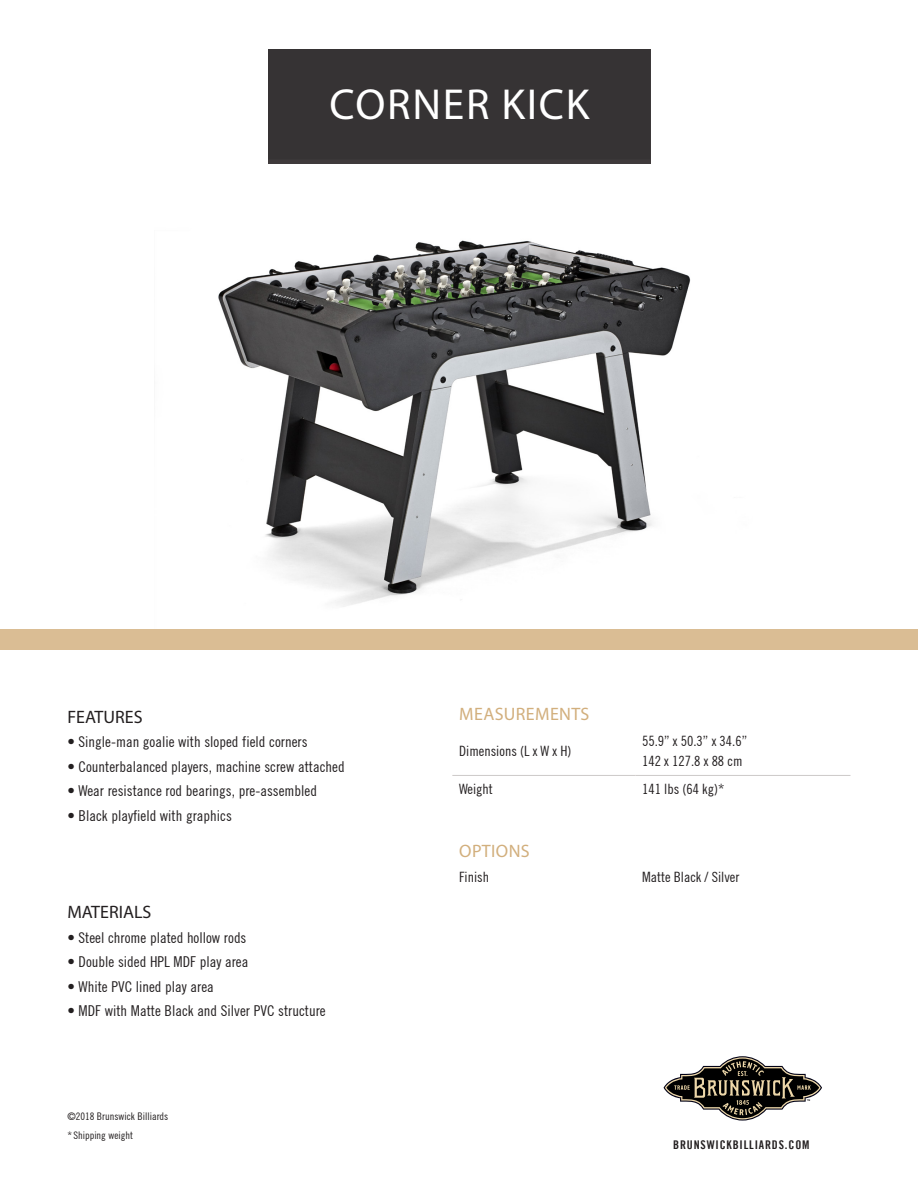
<style>
.page{position:relative;width:918px;height:1188px;background:#fff}
.page>*{position:absolute;margin:0;border:0;box-sizing:border-box;transform-origin:0 0}
.t1{font:43.5px "Myriad Pro";letter-spacing:.04em;color:#fff}
.t2{font:18px "Myriad Pro";letter-spacing:.02em;color:#d2af7d}
.Product_Description{font:18px "Myriad Pro";color:#231f20}
.Body_Copy{font:condensed 15px "Trade Gothic No.18";color:#231f20}
.Product_Description-2{font:condensed 15px "Trade Gothic No.18";color:#231f20}
.t3{font:condensed 14.25px "Trade Gothic No.18";color:#231f20}
.t4{font:12px "Trade Gothic Bold Cond Twenty";letter-spacing:.07em;color:#231f20}
.A_Product_Descriptio{font:condensed 10.5px "Trade Gothic No.18";color:#231f20}
</style>
<div class="page">
<img style="left:218px;top:240px;width:473px;height:367px">
<svg style="left:664px;top:1056px;width:158px;height:65px"></svg>
<hr style="left:452px;top:775px;width:183px;height:1px;background:#cdc9c8">
<hr style="left:635px;top:775px;width:215px;height:1px;background:#cdc9c8">
<div style="left:0;top:629px;width:918px;height:21px;background:#dabd94"></div>
<div style="left:268px;top:49px;width:383px;height:115px;background:#363334"></div>
<p class="t1" style="left:329px;top:77px;width:262px">CORNER KICK</p>
<p class="Product_Description" style="left:67px;top:706px;width:77px">FEATURES</p>
<p class="Body_Copy" style="left:67px;top:733px;width:242px">• Single-man goalie with sloped field corners</p>
<p class="Body_Copy" style="left:67px;top:757px;width:279px">• Counterbalanced players, machine screw attached</p>
<p class="Body_Copy" style="left:67px;top:782px;width:251px">• Wear resistance rod bearings, pre-assembled</p>
<p class="Body_Copy" style="left:67px;top:806px;width:166px">• Black playfield with graphics</p>
<p class="Product_Description" style="left:67px;top:901px;width:86px">MATERIALS</p>
<p class="Product_Description-2" style="left:67px;top:929px;width:181px">• Steel chrome plated hollow rods</p>
<p class="Product_Description-2" style="left:67px;top:953px;width:183px">• Double sided HPL MDF play area</p>
<p class="Product_Description-2" style="left:67px;top:977px;width:148px">• White PVC lined play area</p>
<p class="Product_Description-2" style="left:67px;top:1002px;width:260px">• MDF with Matte Black and Silver PVC structure</p>
<p class="A_Product_Descriptio" style="left:67px;top:1110px;width:102px">©2018 Brunswick Billiards</p>
<p class="A_Product_Descriptio" style="left:67px;top:1129px;width:67px">* Shipping weight</p>
<p class="t2" style="left:459px;top:703px;width:132px">MEASUREMENTS</p>
<p class="t3" style="left:459px;top:743px;width:114px">Dimensions (L x W x H)</p>
<p class="t3" style="left:642px;top:732px;width:107px">55.9” x 50.3” x 34.6”</p>
<p class="t3" style="left:642px;top:753px;width:102px">142 x 127.8 x 88 cm</p>
<p class="t3" style="left:459px;top:781px;width:35px">Weight</p>
<p class="t3" style="left:642px;top:781px;width:84px">141 lbs (64 kg)*</p>
<p class="t2" style="left:459px;top:840px;width:72px">OPTIONS</p>
<p class="t3" style="left:459px;top:868px;width:32px">Finish</p>
<p class="t3" style="left:642px;top:868px;width:99px">Matte Black / Silver</p>
<p class="t4" style="left:673px;top:1137px;width:138px">BRUNSWICKBILLIARDS.COM</p>
</div>
